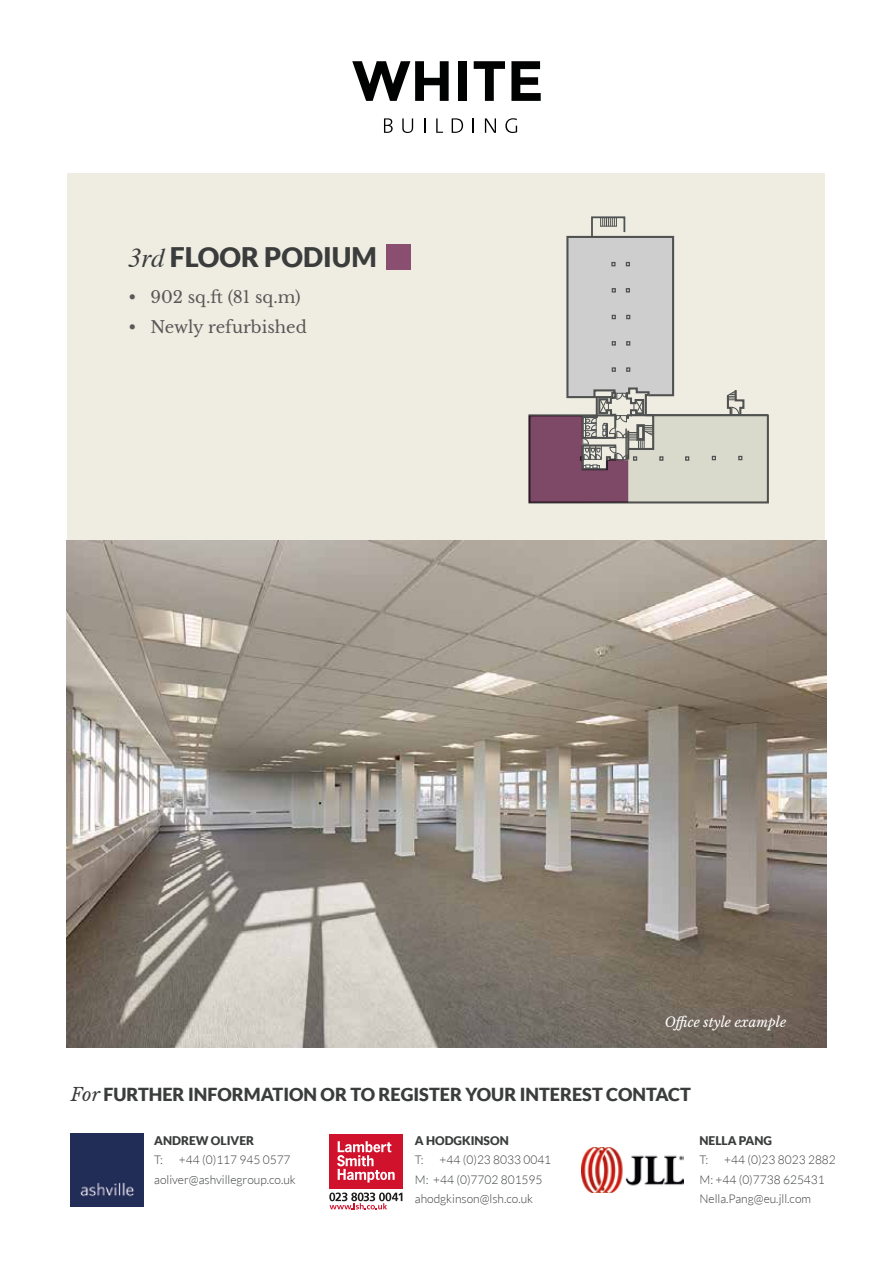
<style>
.page{position:relative;width:893px;height:1263px;background:#fff}
.page>*{position:absolute;margin:0;border:0;box-sizing:border-box;transform-origin:0 0}
.t1{font:900 27px "Lato";color:#3b3d3d}
.t2{font:900 18px "Lato";color:#3b3d3d}
.t3{font:16.5px "Libre Baskerville";color:#5a5858}
.t4{font:italic 13.5px "Libre Baskerville";color:#fff}
.t5{font:300 12px/19.5px "Lato";color:#3b3d3d}
.t6{font:900 12px "Lato";color:#3b3d3d}
.s1{font-family:"Times";font-weight:400;font-style:italic}
.s2{font-family:"Libre Baskerville";font-weight:400;font-style:italic}
</style>
<div class="page">
<div style="left:68px;top:173px;width:757px;height:504px;background:#efede1"></div>
<img style="left:67px;top:541px;width:759px;height:506px">
<svg style="left:528px;top:216px;width:241px;height:288px"></svg>
<div style="left:386px;top:244px;width:25px;height:25px;background:#8a4f70"></div>
<svg style="left:352px;top:61px;width:97px;height:40px"></svg>
<div style="left:458px;top:61px;width:9px;height:40px;background:#000101"></div>
<svg style="left:474px;top:61px;width:31px;height:40px"></svg>
<svg style="left:511px;top:61px;width:30px;height:40px"></svg>
<svg style="left:384px;top:118px;width:9px;height:15px"></svg>
<svg style="left:402px;top:118px;width:11px;height:15px"></svg>
<svg style="left:424px;top:118px;width:1px;height:15px"></svg>
<svg style="left:436px;top:118px;width:7px;height:15px"></svg>
<svg style="left:452px;top:118px;width:11px;height:15px"></svg>
<svg style="left:473px;top:118px;width:1px;height:15px"></svg>
<svg style="left:485px;top:118px;width:11px;height:15px"></svg>
<svg style="left:505px;top:118px;width:12px;height:15px"></svg>
<svg style="left:329px;top:1192px;width:73px;height:17px"></svg>
<div style="left:330px;top:1134px;width:73px;height:55px;background:#d0122d"></div>
<svg style="left:337px;top:1141px;width:58px;height:41px"></svg>
<img style="left:582px;top:1147px;width:101px;height:45px">
<img style="left:70px;top:1133px;width:73px;height:73px">
<h1 class="t1" style="left:128px;top:241px;width:250px"><span class="s1">3rd</span> FLOOR PODIUM</h1>
<h3 class="t3" style="left:128px;top:287px;width:174px">• 902 sq.ft (81 sq.m)</h3>
<h3 class="t3" style="left:128px;top:317px;width:180px">• Newly refurbished</h3>
<p class="t4" style="left:665px;top:1014px;width:123px">Office style example</p>
<h2 class="t2" style="left:71px;top:1083px;width:621px"><span class="s2">For</span> FURTHER INFORMATION OR TO REGISTER YOUR INTEREST CONTACT</h2>
<p class="t6" style="left:415px;top:1133px;width:95px">A HODGKINSON</p>
<p class="t5" style="left:415px;top:1150px;width:10px">T:</p>
<p class="t6" style="left:154px;top:1133px;width:102px">ANDREW OLIVER</p>
<p class="t5" style="left:154px;top:1150px;width:10px">T:</p>
<p class="t5" style="left:154px;top:1150px;width:143px;text-indent:25px">+44 (0)117 945 0577 aoliver@ashvillegroup.co.uk</p>
<p class="t5" style="left:415px;top:1150px;width:138px;text-indent:25px">+44 (0)23 8033 0041<br>M: +44 (0)7702 801595 ahodgkinson@lsh.co.uk</p>
<p class="t6" style="left:699px;top:1133px;width:74px">NELLA PANG</p>
<p class="t5" style="left:699px;top:1150px;width:10px">T:</p>
<p class="t5" style="left:699px;top:1150px;width:138px;text-indent:25px">+44 (0)23 8023 2882<br>M: +44 (0)7738 625431<br>Nella.Pang@eu.jll.com</p>
</div>
